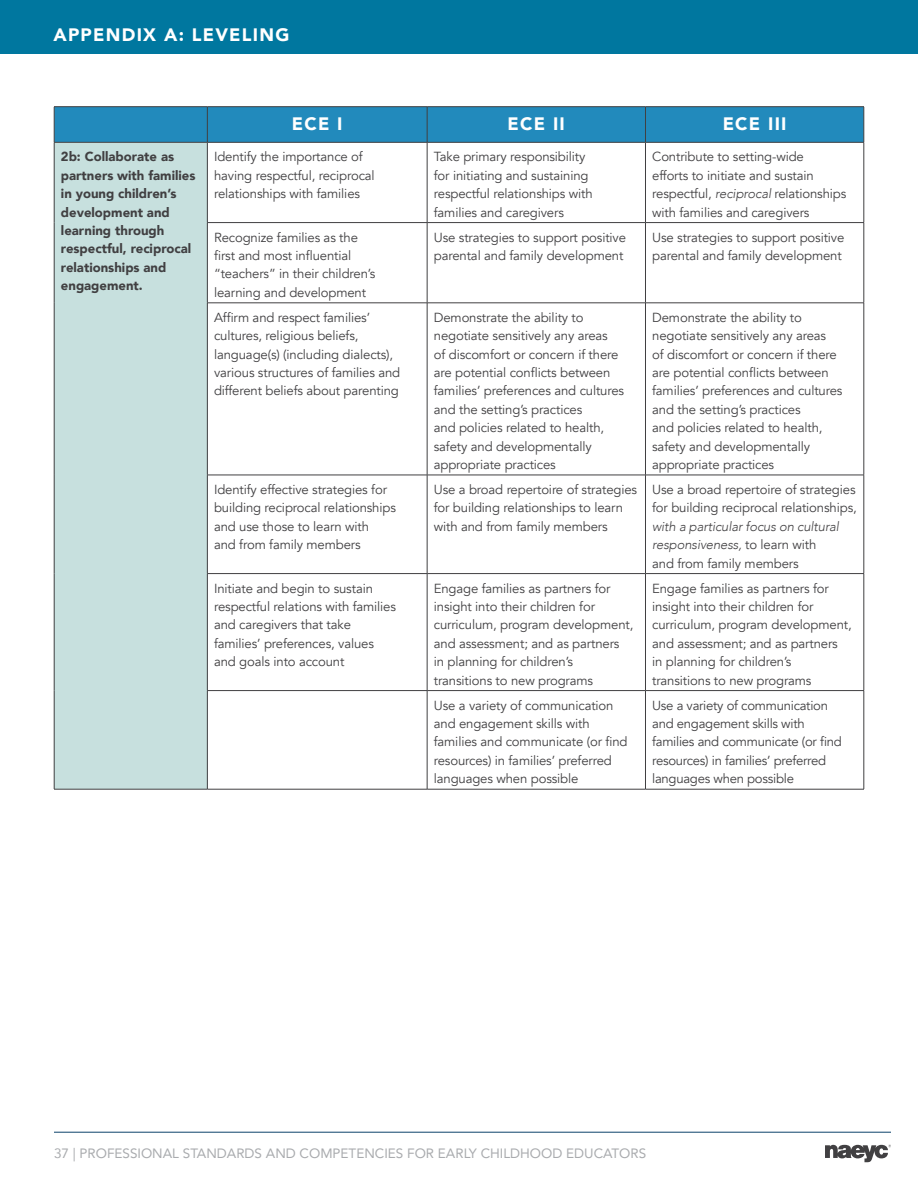
<style>
.page{position:relative;width:918px;height:1188px;background:#fff}
.page>*{position:absolute;margin:0;border:0;box-sizing:border-box;transform-origin:0 0}
.t1{font:900 18px "Avenir";letter-spacing:.07em;color:#fff}
.t2{font:13.5px "Avenir";color:#a9abae}
.t3{font:13.2px/18.3px "Avenir";letter-spacing:-.01em;color:#414042}
.t4{font:900 13.2px/18.3px "Avenir";color:#414042}
.t5{font:italic 300 13.2px/18.3px "Avenir";letter-spacing:-.01em;color:#414042}
.s1{font-weight:300;font-style:italic}
.s2{font-weight:400;font-style:normal}
</style>
<div class="page">
<hr style="left:54px;top:1132px;width:837px;height:1px;background:#0c426a">
<svg style="left:825px;top:1144px;width:66px;height:18px"></svg>
<div style="left:0;top:0;width:918px;height:54px;background:#00779f"></div>
<div style="left:55px;top:107px;width:809px;height:35px;background:#228abc"></div>
<div style="left:54px;top:142px;width:153px;height:647px;background:#c7e0de"></div>
<hr style="left:645px;top:107px;width:1px;height:35px;background:#414042">
<hr style="left:207px;top:107px;width:1px;height:35px;background:#414042">
<hr style="left:427px;top:107px;width:1px;height:35px;background:#414042">
<hr style="left:54px;top:143px;width:1px;height:80px;background:#414042">
<hr style="left:864px;top:143px;width:1px;height:79px;background:#414042">
<hr style="left:54px;top:223px;width:1px;height:80px;background:#414042">
<hr style="left:864px;top:223px;width:1px;height:80px;background:#414042">
<hr style="left:54px;top:303px;width:1px;height:172px;background:#414042">
<hr style="left:864px;top:303px;width:1px;height:172px;background:#414042">
<hr style="left:54px;top:475px;width:1px;height:99px;background:#414042">
<hr style="left:864px;top:475px;width:1px;height:98px;background:#414042">
<hr style="left:54px;top:574px;width:1px;height:117px;background:#414042">
<hr style="left:864px;top:574px;width:1px;height:116px;background:#414042">
<hr style="left:54px;top:691px;width:1px;height:98px;background:#414042">
<hr style="left:864px;top:691px;width:1px;height:98px;background:#414042">
<hr style="left:54px;top:106px;width:153px;height:1px;background:#414042">
<hr style="left:54px;top:107px;width:1px;height:35px;background:#414042">
<hr style="left:207px;top:106px;width:220px;height:1px;background:#414042">
<hr style="left:427px;top:106px;width:218px;height:1px;background:#414042">
<hr style="left:645px;top:106px;width:219px;height:1px;background:#414042">
<hr style="left:864px;top:107px;width:1px;height:35px;background:#414042">
<hr style="left:54px;top:142px;width:153px;height:1px;background:#414042">
<hr style="left:207px;top:142px;width:220px;height:1px;background:#414042">
<hr style="left:427px;top:142px;width:218px;height:1px;background:#414042">
<hr style="left:645px;top:142px;width:219px;height:1px;background:#414042">
<hr style="left:207px;top:143px;width:1px;height:79px;background:#414042">
<hr style="left:427px;top:143px;width:1px;height:79px;background:#414042">
<hr style="left:645px;top:143px;width:1px;height:79px;background:#414042">
<hr style="left:207px;top:222px;width:220px;height:1px;background:#414042">
<hr style="left:207px;top:223px;width:1px;height:80px;background:#414042">
<hr style="left:427px;top:222px;width:218px;height:1px;background:#414042">
<hr style="left:427px;top:223px;width:1px;height:80px;background:#414042">
<hr style="left:645px;top:222px;width:219px;height:1px;background:#414042">
<hr style="left:645px;top:223px;width:1px;height:80px;background:#414042">
<hr style="left:207px;top:303px;width:220px;height:1px;background:#414042">
<hr style="left:207px;top:303px;width:1px;height:172px;background:#414042">
<hr style="left:427px;top:303px;width:218px;height:1px;background:#414042">
<hr style="left:427px;top:303px;width:1px;height:172px;background:#414042">
<hr style="left:645px;top:303px;width:219px;height:1px;background:#414042">
<hr style="left:645px;top:303px;width:1px;height:172px;background:#414042">
<hr style="left:207px;top:475px;width:220px;height:1px;background:#414042">
<hr style="left:207px;top:475px;width:1px;height:98px;background:#414042">
<hr style="left:427px;top:475px;width:218px;height:1px;background:#414042">
<hr style="left:427px;top:475px;width:1px;height:98px;background:#414042">
<hr style="left:645px;top:475px;width:219px;height:1px;background:#414042">
<hr style="left:645px;top:475px;width:1px;height:98px;background:#414042">
<hr style="left:207px;top:573px;width:220px;height:1px;background:#414042">
<hr style="left:207px;top:574px;width:1px;height:116px;background:#414042">
<hr style="left:427px;top:573px;width:218px;height:1px;background:#414042">
<hr style="left:427px;top:574px;width:1px;height:116px;background:#414042">
<hr style="left:645px;top:573px;width:219px;height:1px;background:#414042">
<hr style="left:645px;top:574px;width:1px;height:116px;background:#414042">
<hr style="left:207px;top:690px;width:220px;height:1px;background:#414042">
<hr style="left:207px;top:691px;width:1px;height:98px;background:#414042">
<hr style="left:427px;top:690px;width:218px;height:1px;background:#414042">
<hr style="left:427px;top:691px;width:1px;height:98px;background:#414042">
<hr style="left:645px;top:690px;width:219px;height:1px;background:#414042">
<hr style="left:645px;top:691px;width:1px;height:98px;background:#414042">
<hr style="left:54px;top:789px;width:153px;height:1px;background:#414042">
<hr style="left:207px;top:789px;width:220px;height:1px;background:#414042">
<hr style="left:427px;top:789px;width:218px;height:1px;background:#414042">
<hr style="left:645px;top:789px;width:219px;height:1px;background:#414042">
<h1 class="t1" style="left:53px;top:19px;width:29px">Appendix</h1>
<h1 class="t1" style="left:164px;top:19px;width:77px">A: Levelin</h1>
<h1 class="t1" style="left:275px;top:19px;width:16px">g</h1>
<h1 class="t1" style="left:292px;top:108px;width:52px">ECE I</h1>
<h1 class="t1" style="left:508px;top:108px;width:59px">ECE II</h1>
<h1 class="t1" style="left:723px;top:108px;width:65px">ECE III</h1>
<p class="t4" style="left:61px;top:147px;width:136px">2b: Collaborate as partners with families in young children’s development and learning through respectful, reciprocal relationships and engagement.</p>
<p class="t3" style="left:214px;top:148px;width:162px">Identify the importance of having respectful, reciprocal relationships with families</p>
<p class="t3" style="left:434px;top:148px;width:160px">Take primary responsibility for initiating and sustaining respectful relationships with families and caregivers</p>
<p class="t3" style="left:652px;top:148px;width:196px">Contribute to setting-wide<br>efforts to initiate and sustain respectful, <span class="s1">reciprocal</span> relationships with families and caregivers</p>
<p class="t3" style="left:214px;top:228px;width:163px">Recognize families as the first and most influential “teachers” in their children’s learning and development</p>
<p class="t3" style="left:434px;top:228px;width:194px">Use strategies to support positive parental and family development</p>
<p class="t3" style="left:652px;top:228px;width:194px">Use strategies to support positive parental and family development</p>
<p class="t3" style="left:214px;top:308px;width:188px">Affirm and respect families’ cultures, religious beliefs, language(s) (including dialects), various structures of families and different beliefs about parenting</p>
<p class="t3" style="left:434px;top:308px;width:192px">Demonstrate the ability to negotiate sensitively any areas<br>of discomfort or concern if there are potential conflicts between families’ preferences and cultures and the setting’s practices<br>and policies related to health, safety and developmentally appropriate practices</p>
<p class="t3" style="left:652px;top:308px;width:192px">Demonstrate the ability to negotiate sensitively any areas<br>of discomfort or concern if there are potential conflicts between families’ preferences and cultures and the setting’s practices<br>and policies related to health, safety and developmentally appropriate practices</p>
<p class="t3" style="left:214px;top:481px;width:183px">Identify effective strategies for building reciprocal relationships and use those to learn with<br>and from family members</p>
<p class="t3" style="left:434px;top:481px;width:205px">Use a broad repertoire of strategies for building relationships to learn with and from family members</p>
<p class="t3" style="left:652px;top:481px;width:206px">Use a broad repertoire of strategies for building reciprocal relationships,</p>
<p class="t5" style="left:652px;top:517px;width:188px">with a particular focus on cultural responsiveness, <span class="s2">to learn with and from family members</span></p>
<p class="t3" style="left:214px;top:579px;width:184px">Initiate and begin to sustain respectful relations with families and caregivers that take families’ preferences, values and goals into account</p>
<p class="t3" style="left:434px;top:579px;width:201px">Engage families as partners for insight into their children for curriculum, program development, and assessment; and as partners<br>in planning for children’s transitions to new programs</p>
<p class="t3" style="left:652px;top:579px;width:201px">Engage families as partners for insight into their children for curriculum, program development, and assessment; and as partners<br>in planning for children’s transitions to new programs</p>
<p class="t3" style="left:434px;top:696px;width:195px">Use a variety of communication and engagement skills with families and communicate (or find resources) in families’ preferred languages when possible</p>
<p class="t3" style="left:652px;top:696px;width:191px">Use a variety of communication and engagement skills with families and communicate (or find resources) in families’ preferred languages when possible</p>
<p class="t2" style="left:54px;top:1143px;width:594px">37 | PROFESSIONAL STANDARDS AND COMPETENCIES FOR EARLY CHILDHOOD EDUCATORS</p>
</div>
